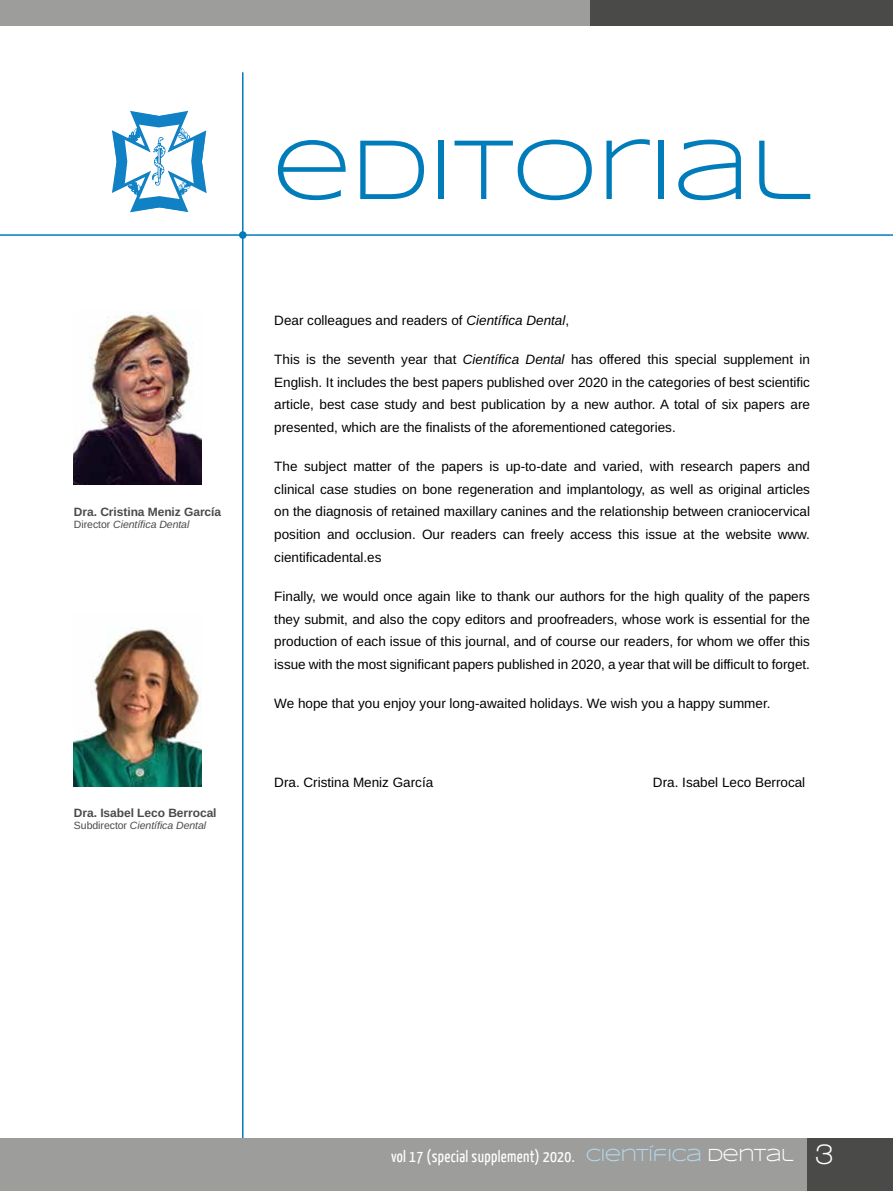
<style>
.page{position:relative;width:893px;height:1191px;background:#fff}
.page>*{position:absolute;margin:0;border:0;box-sizing:border-box;transform-origin:0 0}
.t1{font:87px "Syncopate";letter-spacing:-.01em;color:#007cba}
.t2{font:16.5px "Yanone Kaffeesatz";letter-spacing:.02em;color:#fff}
.t3{font:13.5px/22.5px "Arimo";color:#000;text-align:justify}
.t4{font:700 12px "Arimo";letter-spacing:-.005em;color:#4a4a49}
.t5{font:italic 10.5px "Arimo";letter-spacing:-.005em;color:#4a4a49}
.s1{font-style:normal}
.s2{font-style:italic}
.s3{font-family:"Syncopate";font-size:18px;color:#b3d8ea}
.s4{font-family:"Syncopate";font-size:18px}
.s5{font-family:"Walkway";font-weight:700;font-size:30px}
</style>
<div class="page">
<hr style="left:242px;top:72px;width:2px;height:1099px;background:#007cba">
<div style="left:0;top:1138px;width:893px;height:53px;background:#9d9d9c"></div>
<div style="left:808px;top:1138px;width:85px;height:53px;background:#4a4a49"></div>
<div style="left:0;top:0;width:893px;height:25px;background:#9d9d9c"></div>
<div style="left:591px;top:0;width:302px;height:25px;background:#4a4a49"></div>
<hr style="left:0;top:234px;width:893px;height:2px;background:#007cba">
<div style="left:239px;top:231px;width:8px;height:8px;background:#007cba;border-radius:50%"></div>
<svg style="left:112px;top:111px;width:95px;height:101px"></svg>
<img style="left:74px;top:310px;width:128px;height:175px">
<img style="left:74px;top:627px;width:128px;height:159px">
<p class="t4" style="left:74px;top:503px;width:149px">Dra. Cristina Meniz García</p>
<p class="t5" style="left:74px;top:516px;width:117px"><span class="s1">Director</span> Científica Dental</p>
<p class="t4" style="left:74px;top:804px;width:144px">Dra. Isabel Leco Berrocal</p>
<p class="t5" style="left:74px;top:818px;width:134px"><span class="s1">Subdirector</span> Científica Dental</p>
<h1 class="t1" style="left:272px;top:120px;width:540px">EDITORIAL</h1>
<p class="t3" style="left:274px;top:309px;width:296px">Dear colleagues and readers of <span class="s2">Científica Dental</span>,</p>
<p class="t3" style="left:274px;top:349px;width:537px">This is the seventh year that <span class="s2">Científica Dental</span> has offered this special supplement in English. It includes the best papers published over 2020 in the categories of best scientific article, best case study and best publication by a new author. A total of six papers are presented, which are the finalists of the aforementioned categories.</p>
<p class="t3" style="left:274px;top:456px;width:537px">The subject matter of the papers is up-to-date and varied, with research papers and clinical case studies on bone regeneration and implantology, as well as original articles on the diagnosis of retained maxillary canines and the relationship between craniocervical position and occlusion. Our readers can freely access this issue at the website www. cientificadental.es</p>
<p class="t3" style="left:274px;top:585px;width:537px">Finally, we would once again like to thank our authors for the high quality of the papers they submit, and also the copy editors and proofreaders, whose work is essential for the production of each issue of this journal, and of course our readers, for whom we offer this issue with the most significant papers published in 2020, a year that will be difficult to forget.</p>
<p class="t3" style="left:274px;top:692px;width:498px">We hope that you enjoy your long-awaited holidays. We wish you a happy summer.</p>
<p class="t3" style="left:274px;top:771px;width:161px">Dra. Cristina Meniz García</p>
<p class="t3" style="left:653px;top:771px;width:154px">Dra. Isabel Leco Berrocal</p>
<p class="t2" style="left:391px;top:1145px;width:443px">vol 17 (special supplement) 2020. <span class="s3">CIENTÍFICA</span> <span class="s4">DENTAL</span> <span class="s5">3</span></p>
</div>
